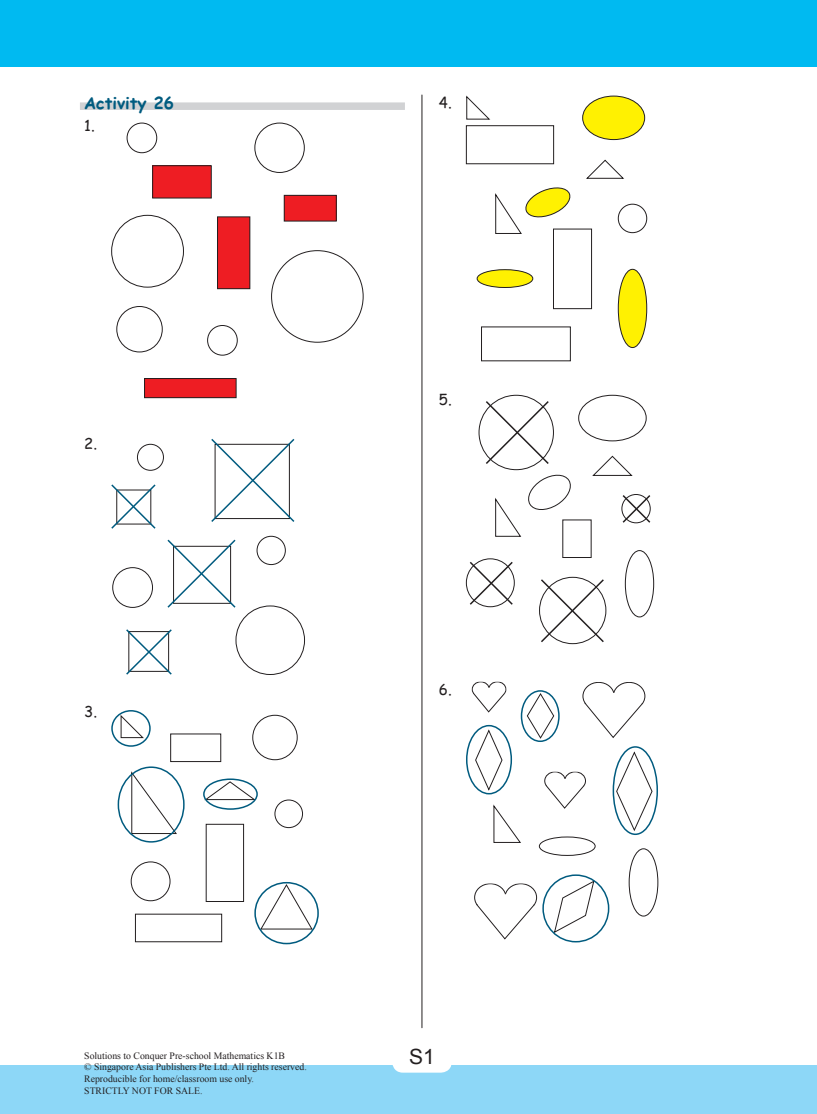
<style>
.page{position:relative;width:817px;height:1114px;background:#fff}
.page>*{position:absolute;margin:0;border:0;box-sizing:border-box;transform-origin:0 0}
.t1{font:21px "Arial";color:#231f20}
.Activity{font:700 16.5px "Comic Sans MS";color:#005b7f}
.t2{font:15px "Comic Sans MS";color:#231f20}
.t3{font:9.75px/11.7px "Times New Roman";color:#231f20}
</style>
<div class="page">
<div style="left:0;top:1065px;width:817px;height:49px;background:#8dd7f7"></div>
<div style="left:0;top:0;width:817px;height:66px;background:#00baf1"></div>
<hr style="left:421px;top:95px;width:1px;height:932px;background:#231f20">
<div style="left:392px;top:1042px;width:59px;height:30px;background:#fff;border-radius:11px"></div>
<div style="left:80px;top:102px;width:325px;height:8px;background:#d1d2d4"></div>
<div style="left:127px;top:123px;width:30px;height:30px;border:1px solid #231f20;border-radius:50%"></div>
<div style="left:153px;top:166px;width:58px;height:32px;background:#ee1d23"></div>
<div style="left:152px;top:165px;width:60px;height:33px;border:1px solid #231f20"></div>
<div style="left:254px;top:123px;width:51px;height:50px;border:1px solid #231f20;border-radius:50%"></div>
<div style="left:284px;top:195px;width:52px;height:26px;background:#ee1d23"></div>
<div style="left:284px;top:195px;width:52px;height:26px;border:1px solid #231f20"></div>
<div style="left:217px;top:217px;width:33px;height:72px;background:#ee1d23"></div>
<div style="left:217px;top:216px;width:33px;height:73px;border:1px solid #231f20"></div>
<div style="left:207px;top:325px;width:31px;height:30px;border:1px solid #231f20;border-radius:50%"></div>
<div style="left:111px;top:215px;width:73px;height:72px;border:1px solid #231f20;border-radius:50%"></div>
<div style="left:116px;top:306px;width:47px;height:46px;border:1px solid #231f20;border-radius:50%"></div>
<div style="left:144px;top:378px;width:92px;height:20px;background:#ee1d23"></div>
<div style="left:144px;top:378px;width:92px;height:20px;border:1px solid #231f20"></div>
<div style="left:137px;top:444px;width:27px;height:26px;border:1px solid #231f20;border-radius:50%"></div>
<div style="left:257px;top:536px;width:29px;height:29px;border:1px solid #231f20;border-radius:50%"></div>
<div style="left:112px;top:567px;width:41px;height:41px;border:1px solid #231f20;border-radius:50%"></div>
<div style="left:235px;top:605px;width:70px;height:70px;border:1px solid #231f20;border-radius:50%"></div>
<svg style="left:211px;top:439px;width:84px;height:83px"></svg>
<svg style="left:167px;top:539px;width:69px;height:69px"></svg>
<svg style="left:111px;top:484px;width:45px;height:45px"></svg>
<svg style="left:126px;top:629px;width:46px;height:46px"></svg>
<svg style="left:120px;top:714px;width:24px;height:24px"></svg>
<div style="left:170px;top:733px;width:51px;height:29px;border:1px solid #231f20"></div>
<div style="left:252px;top:715px;width:45px;height:45px;border:1px solid #231f20;border-radius:50%"></div>
<svg style="left:131px;top:770px;width:46px;height:64px"></svg>
<svg style="left:203px;top:781px;width:54px;height:19px"></svg>
<div style="left:206px;top:824px;width:38px;height:77px;border:1px solid #231f20"></div>
<div style="left:274px;top:799px;width:29px;height:29px;border:1px solid #231f20;border-radius:50%"></div>
<div style="left:131px;top:861px;width:39px;height:40px;border:1px solid #231f20;border-radius:50%"></div>
<div style="left:135px;top:913px;width:87px;height:29px;border:1px solid #231f20"></div>
<svg style="left:260px;top:884px;width:53px;height:45px"></svg>
<div style="left:203px;top:778px;width:55px;height:31px;border:2px solid #005b7f;border-radius:50%"></div>
<div style="left:254px;top:882px;width:65px;height:62px;border:2px solid #005b7f;border-radius:50%"></div>
<div style="left:111px;top:710px;width:40px;height:36px;border:2px solid #005b7f;border-radius:50%"></div>
<div style="left:118px;top:766px;width:67px;height:76px;border:2px solid #005b7f;border-radius:50%"></div>
<svg style="left:466px;top:95px;width:25px;height:25px"></svg>
<div style="left:466px;top:125px;width:88px;height:39px;border:1px solid #231f20"></div>
<div style="left:582px;top:96px;width:62px;height:44px;background:#fff101;border-radius:50%"></div>
<div style="left:582px;top:96px;width:63px;height:44px;border:1px solid #231f20;border-radius:50%"></div>
<svg style="left:586px;top:159px;width:38px;height:20px"></svg>
<div style="left:553px;top:229px;width:39px;height:80px;border:1px solid #231f20"></div>
<div style="left:618px;top:204px;width:29px;height:29px;border:1px solid #231f20;border-radius:50%"></div>
<div style="left:477px;top:270px;width:55px;height:17px;background:#fff101;border-radius:50%"></div>
<div style="left:476px;top:269px;width:57px;height:19px;border:1px solid #231f20;border-radius:50%"></div>
<div style="left:618px;top:269px;width:28px;height:78px;background:#fff101;border-radius:50%"></div>
<div style="left:618px;top:269px;width:29px;height:79px;border:1px solid #231f20;border-radius:50%"></div>
<svg style="left:495px;top:187px;width:80px;height:47px"></svg>
<div style="left:478px;top:395px;width:76px;height:75px;border:1px solid #231f20;border-radius:50%"></div>
<svg style="left:592px;top:455px;width:41px;height:21px"></svg>
<div style="left:466px;top:558px;width:48px;height:49px;border:1px solid #231f20;border-radius:50%"></div>
<div style="left:625px;top:550px;width:29px;height:67px;border:1px solid #231f20;border-radius:50%"></div>
<div style="left:578px;top:395px;width:68px;height:46px;border:1px solid #231f20;border-radius:50%"></div>
<svg style="left:495px;top:474px;width:78px;height:63px"></svg>
<svg style="left:484px;top:399px;width:66px;height:66px"></svg>
<svg style="left:539px;top:577px;width:66px;height:67px"></svg>
<svg style="left:468px;top:560px;width:46px;height:46px"></svg>
<svg style="left:621px;top:494px;width:30px;height:30px"></svg>
<svg style="left:526px;top:692px;width:28px;height:47px"></svg>
<svg style="left:474px;top:728px;width:29px;height:63px"></svg>
<svg style="left:615px;top:750px;width:37px;height:82px"></svg>
<svg style="left:472px;top:681px;width:34px;height:32px"></svg>
<svg style="left:493px;top:804px;width:28px;height:39px"></svg>
<div style="left:539px;top:836px;width:56px;height:19px;border:1px solid #231f20;border-radius:50%"></div>
<div style="left:628px;top:848px;width:30px;height:68px;border:1px solid #231f20;border-radius:50%"></div>
<svg style="left:544px;top:771px;width:42px;height:38px"></svg>
<svg style="left:474px;top:875px;width:133px;height:68px"></svg>
<svg style="left:582px;top:682px;width:63px;height:56px"></svg>
<div style="left:466px;top:725px;width:46px;height:69px;border:2px solid #005b7f;border-radius:50%"></div>
<div style="left:612px;top:746px;width:46px;height:89px;border:2px solid #005b7f;border-radius:50%"></div>
<div style="left:520px;top:690px;width:39px;height:52px;border:2px solid #005b7f;border-radius:50%"></div>
<div style="left:542px;top:874px;width:67px;height:68px;border:2px solid #005b7f;border-radius:50%"></div>
<p class="Activity" style="left:84px;top:91px;width:91px">Activity 26</p>
<p class="t2" style="left:84px;top:114px;width:12px">1.</p>
<p class="t2" style="left:84px;top:432px;width:14px">2.</p>
<p class="t2" style="left:84px;top:701px;width:14px">3.</p>
<p class="t2" style="left:439px;top:91px;width:14px">4.</p>
<p class="t2" style="left:439px;top:388px;width:14px">5.</p>
<p class="t2" style="left:439px;top:678px;width:14px">6.</p>
<p class="t3" style="left:84px;top:1049px;width:202px">Solutions to Conquer Pre-school Mathematics K1B</p>
<p class="t1" style="left:409px;top:1043px;width:27px">S1</p>
<p class="t3" style="left:84px;top:1061px;width:224px">© Singapore Asia Publishers Pte Ltd. All rights reserved.<br>Reproducible for home/classroom use only.<br>STRICTLY NOT FOR SALE.</p>
</div>
